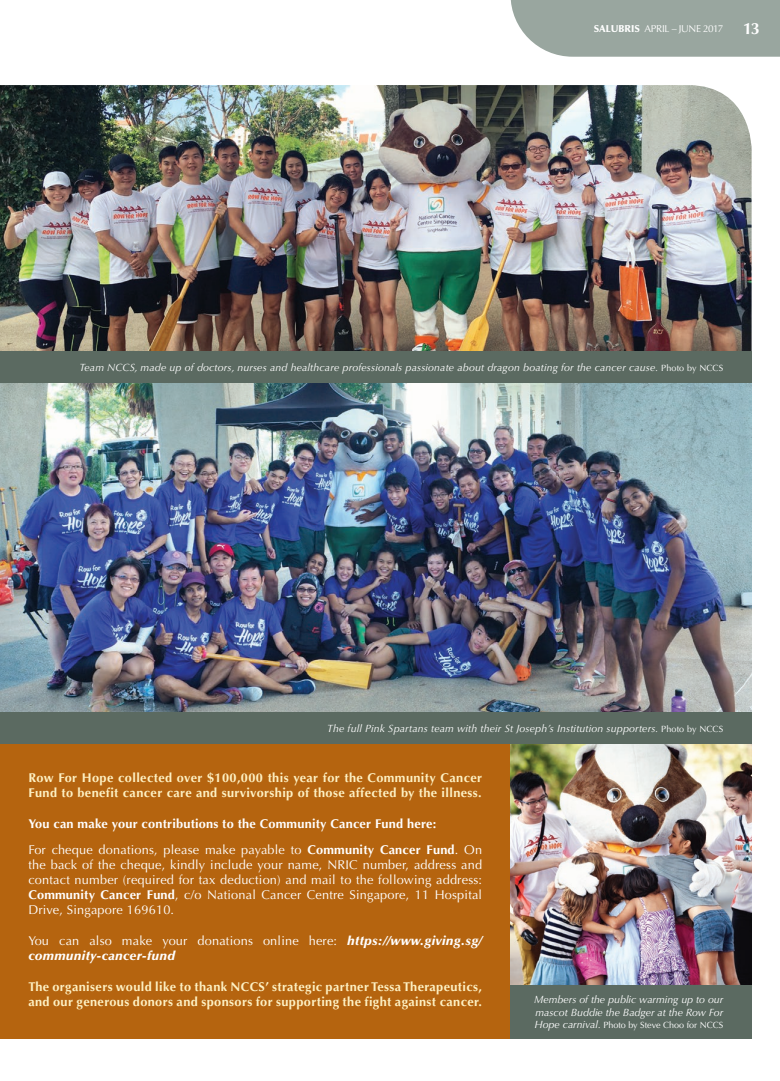
<style>
.page{position:relative;width:780px;height:1081px;background:#fff}
.page>*{position:absolute;margin:0;border:0;box-sizing:border-box;transform-origin:0 0}
.t1{font:12.75px/15px "Optima LT Std";letter-spacing:.015em;color:#fff;text-align:justify}
.t2{font:700 12.75px/15px "Optima LT Std";letter-spacing:.03em;color:#fef1c3}
.t3{font:italic 900 12.75px/15px "Optima LT Std";letter-spacing:.015em;color:#fff}
.t4{font:700 12.75px "Optima LT Std";letter-spacing:.015em;color:#fff}
.t5{font:italic 10.5px/12.8px "Optima LT Std";letter-spacing:.015em;color:#fff}
.t6{font:10px "Optima LT Std";letter-spacing:-.035em;color:#fff}
.t7{font:9px "Optima LT Std";color:#fff}
.s1{font-weight:900}
.s2{font-weight:700;font-size:16.25px}
.s3{font-style:normal;font-size:9px}
.s4{font-weight:700}
.s5{font-weight:400;font-style:normal}
.s6{font-style:italic;font-size:10.5px}
</style>
<div class="page">
<div style="left:0;top:744px;width:510px;height:294px;background:#b66711"></div>
<img style="left:510px;top:744px;width:241px;height:241px">
<div style="left:510px;top:985px;width:241px;height:53px;background:#5b6a61"></div>
<img style="left:0;top:383px;width:751px;height:329px">
<img style="left:0;top:85px;width:751px;height:266px">
<div style="left:0;top:712px;width:751px;height:32px;background:#5b6a61"></div>
<div style="left:0;top:351px;width:751px;height:32px;background:#5b6a61"></div>
<svg style="left:510px;top:0;width:270px;height:57px;background:#9faba5"></svg>
<p class="t6" style="left:593px;top:23px;width:168px"><span class="s1">SALUBRIS</span> APRIL – JUNE 2017 <span class="s2">13</span></p>
<p class="t5" style="left:79px;top:361px;width:645px">Team NCCS, made up of doctors, nurses and healthcare professionals passionate about dragon boating for the cancer cause. <span class="s3">Photo by NCCS</span></p>
<p class="t5" style="left:327px;top:722px;width:397px">The full Pink Spartans team with their St Joseph’s Institution supporters. <span class="s3">Photo by NCCS</span></p>
<p class="t2" style="left:28px;top:770px;width:455px">Row For Hope collected over $100,000 this year for the Community Cancer<br>Fund to benefit cancer care and survivorship of those affected by the illness.</p>
<p class="t4" style="left:28px;top:816px;width:409px">You can make your contributions to the Community Cancer Fund here:</p>
<p class="t1" style="left:28px;top:842px;width:455px">For cheque donations, please make payable to <span class="s4">Community Cancer Fund</span>. On the back of the cheque, kindly include your name, NRIC number, address and contact number (required for tax deduction) and mail to the following address:<br><span class="s4">Community Cancer Fund</span>, c/o National Cancer Centre Singapore, 11 Hospital Drive, Singapore 169610.</p>
<p class="t3" style="left:28px;top:933px;width:455px"><span class="s5">You can also make your donations online here:</span> https://www.giving.sg/ community-cancer-fund</p>
<p class="t2" style="left:28px;top:979px;width:455px">The organisers would like to thank NCCS’ strategic partner Tessa Therapeutics, and our generous donors and sponsors for supporting the fight against cancer.</p>
<p class="t5" style="left:534px;top:993px;width:190px">Members of the public warming up to our mascot Buddie the Badger at the Row For</p>
<p class="t7" style="left:534px;top:1020px;width:190px"><span class="s6">Hope carnival.</span> Photo by Steve Choo for NCCS</p>
</div>
